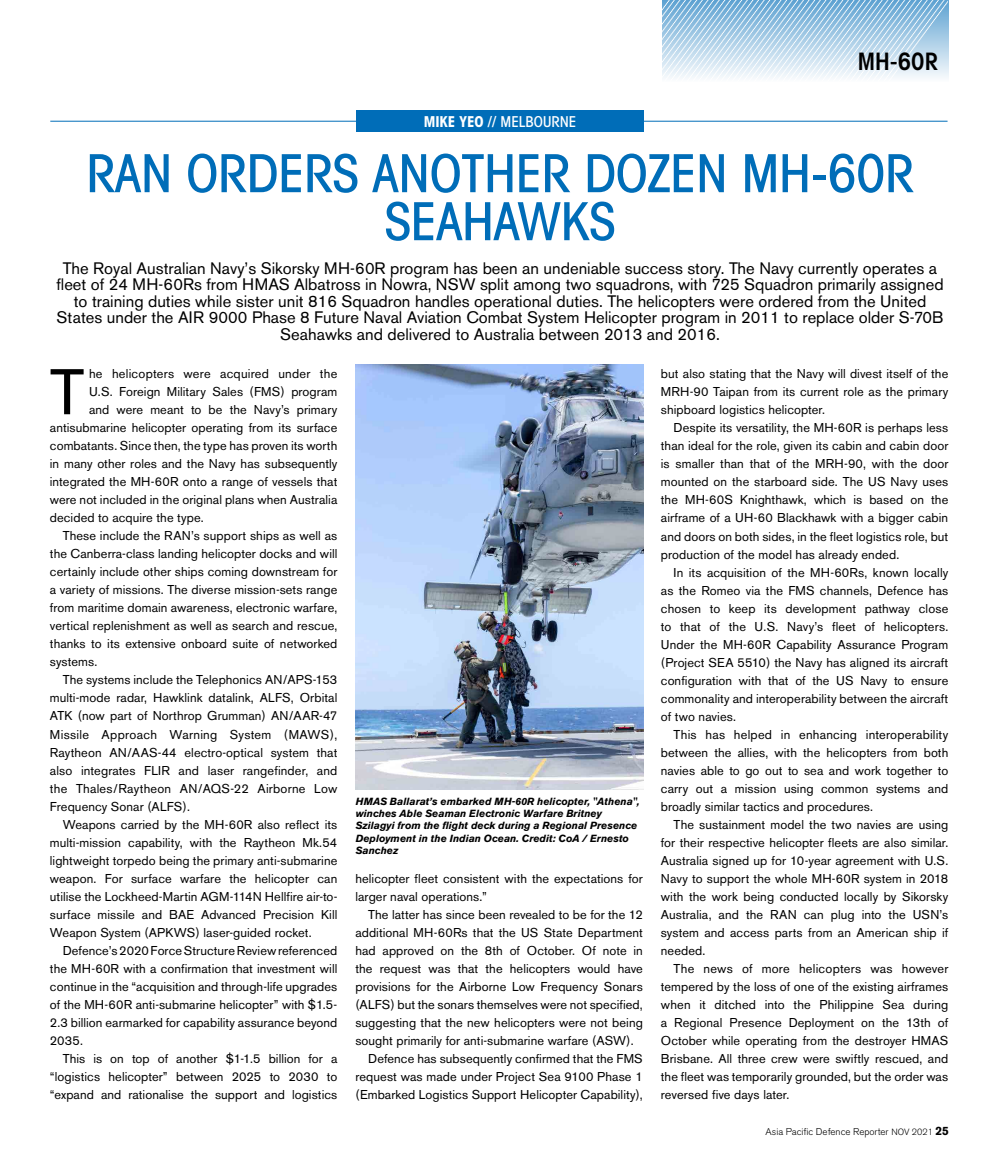
<style>
.page{position:relative;width:1000px;height:1170px;background:#fff}
.page>*{position:absolute;margin:0;border:0;box-sizing:border-box;transform-origin:0 0}
.t1{font:63.75px "Akzidenz Grotesk BE";color:#000}
.t2{font:500 condensed 52.5px/48px "Avant Garde";letter-spacing:-.01em;color:#006db8;text-align:center}
.t3{font:600 condensed 24px "Avant Garde";color:#000}
.t4{font:16.5px/16.5px "Akzidenz Grotesk BE";color:#000;text-align:center}
.t5{font:500 condensed 15px "Avant Garde";color:#fff}
.t6{font:12.75px/18px "Akzidenz Grotesk BE";letter-spacing:.005em;color:#000;text-align:justify}
.t7{font:12.75px "Akzidenz Grotesk BE";letter-spacing:.025em;color:#000}
.t8{font:italic 700 10.35px/12.3px "Akzidenz Grotesk BE";color:#000}
.t9{font:300 9.75px "Akzidenz Grotesk BE";color:#000}
.s1{font-weight:700}
.s2{font-size:9px}
.s3{font-weight:700;font-size:12px}
</style>
<div class="page">
<hr style="left:50px;top:121px;width:897px;height:1px;background:#006db8">
<div style="left:357px;top:111px;width:287px;height:21px;background:#006db8"></div>
<img style="left:356px;top:364px;width:287px;height:425px">
<svg style="left:662px;top:0;width:285px;height:78px;background:#b7d5ea"></svg>
<h3 class="t3" style="left:857px;top:46px;width:82px">MH-60R</h3>
<p class="t5" style="left:423px;top:112px;width:154px"><span class="s1">MIKE YEO</span> // MELBOURNE</p>
<h2 class="t2" style="left:86px;top:148px;width:829px">RAN ORDERS ANOTHER DOZEN MH-60R<br>SEAHAWKS</h2>
<p class="t4" style="left:56px;top:260px;width:888px">The Royal Australian Navy’s Sikorsky MH-60R program has been an undeniable success story. The Navy currently operates a fleet of 24 MH-60Rs from HMAS Albatross in Nowra, NSW split among two squadrons, with 725 Squadron primarily assigned to training duties while sister unit 816 Squadron handles operational duties. The helicopters were ordered from the United States under the AIR 9000 Phase 8 Future Naval Aviation Combat System Helicopter program in 2011 to replace older S-70B Seahawks and delivered to Australia between 2013 and 2016.</p>
<h1 class="t1" style="left:50px;top:354px;width:36px">T</h1>
<p class="t6" style="left:89px;top:365px;width:250px">he helicopters were acquired under the</p>
<p class="t6" style="left:660px;top:365px;width:289px">but also stating that the Navy will divest itself of the MRH-90 Taipan from its current role as the primary shipboard logistics helicopter.</p>
<p class="t6" style="left:660px;top:419px;width:289px;text-indent:13px">Despite its versatility, the MH-60R is perhaps less than ideal for the role, given its cabin and cabin door is smaller than that of the MRH-90, with the door mounted on the starboard side. The US Navy uses the MH-60S Knighthawk, which is based on the airframe of a UH-60 Blackhawk with a bigger cabin and doors on both sides, in the fleet logistics role, but production of the model has already ended.</p>
<p class="t6" style="left:660px;top:563px;width:289px;text-indent:13px">In its acquisition of the MH-60Rs, known locally as the Romeo via the FMS channels, Defence has chosen to keep its development pathway close to that of the U.S. Navy’s fleet of helicopters.<br>Under the MH-60R Capability Assurance Program (Project SEA 5510) the Navy has aligned its aircraft configuration with that of the US Navy to ensure commonality and interoperability between the aircraft of two navies.</p>
<p class="t6" style="left:660px;top:725px;width:289px;text-indent:13px">This has helped in enhancing interoperability between the allies, with the helicopters from both navies able to go out to sea and work together to carry out a mission using common systems and broadly similar tactics and procedures.</p>
<p class="t6" style="left:660px;top:815px;width:289px;text-indent:13px">The sustainment model the two navies are using for their respective helicopter fleets are also similar.<br>Australia signed up for 10-year agreement with U.S.<br>Navy to support the whole MH-60R system in 2018 with the work being conducted locally by Sikorsky Australia, and the RAN can plug into the USN’s system and access parts from an American ship if needed.</p>
<p class="t6" style="left:660px;top:959px;width:289px;text-indent:13px">The news of more helicopters was however tempered by the loss of one of the existing airframes when it ditched into the Philippine Sea during a Regional Presence Deployment on the 13th of October while operating from the destroyer HMAS Brisbane. All three crew were swiftly rescued, and the fleet was temporarily grounded, but the order was reversed five days later.</p>
<p class="t6" style="left:89px;top:383px;width:250px">U.S. Foreign Military Sales (FMS) program</p>
<p class="t6" style="left:89px;top:401px;width:250px">and were meant to be the Navy’s primary</p>
<p class="t6" style="left:50px;top:419px;width:289px">antisubmarine helicopter operating from its surface</p>
<p class="t6" style="left:50px;top:437px;width:289px">combatants. Since then, the type has proven its worth</p>
<p class="t6" style="left:50px;top:455px;width:289px">in many other roles and the Navy has subsequently</p>
<p class="t6" style="left:50px;top:473px;width:289px">integrated the MH-60R onto a range of vessels that</p>
<p class="t6" style="left:50px;top:491px;width:289px">were not included in the original plans when Australia</p>
<p class="t6" style="left:50px;top:509px;width:155px">decided to acquire the type.</p>
<p class="t6" style="left:63px;top:527px;width:276px">These include the RAN’s support ships as well as</p>
<p class="t6" style="left:50px;top:545px;width:289px">the Canberra-class landing helicopter docks and will</p>
<p class="t6" style="left:50px;top:563px;width:289px">certainly include other ships coming downstream for</p>
<p class="t6" style="left:50px;top:581px;width:289px">a variety of missions. The diverse mission-sets range</p>
<p class="t6" style="left:50px;top:599px;width:289px">from maritime domain awareness, electronic warfare,</p>
<p class="t6" style="left:50px;top:617px;width:289px">vertical replenishment as well as search and rescue,</p>
<p class="t6" style="left:50px;top:635px;width:289px">thanks to its extensive onboard suite of networked</p>
<p class="t6" style="left:50px;top:653px;width:49px">systems.</p>
<p class="t6" style="left:63px;top:671px;width:276px">The systems include the Telephonics AN/APS-153</p>
<p class="t6" style="left:50px;top:689px;width:289px">multi-mode radar, Hawklink datalink, ALFS, Orbital</p>
<p class="t6" style="left:50px;top:707px;width:289px">ATK (now part of Northrop Grumman) AN/AAR-47</p>
<p class="t7" style="left:50px;top:726px;width:289px">Missile Approach Warning System (MAWS),</p>
<p class="t6" style="left:50px;top:743px;width:289px">Raytheon AN/AAS-44 electro-optical system that</p>
<p class="t6" style="left:50px;top:761px;width:289px">also integrates FLIR and laser rangefinder, and</p>
<p class="t6" style="left:50px;top:779px;width:289px">the Thales/Raytheon AN/AQS-22 Airborne Low</p>
<p class="t6" style="left:50px;top:797px;width:142px">Frequency Sonar (ALFS).</p>
<p class="t6" style="left:63px;top:815px;width:276px">Weapons carried by the MH-60R also reflect its</p>
<p class="t6" style="left:50px;top:833px;width:289px">multi-mission capability, with the Raytheon Mk.54</p>
<p class="t6" style="left:50px;top:851px;width:289px">lightweight torpedo being the primary anti-submarine</p>
<p class="t6" style="left:50px;top:869px;width:289px">weapon. For surface warfare the helicopter can</p>
<p class="t6" style="left:50px;top:887px;width:289px">utilise the Lockheed-Martin AGM-114N Hellfire air-to-</p>
<p class="t6" style="left:50px;top:905px;width:289px">surface missile and BAE Advanced Precision Kill</p>
<p class="t6" style="left:50px;top:923px;width:263px">Weapon System (APKWS) laser-guided rocket.</p>
<p class="t6" style="left:63px;top:941px;width:276px">Defence’s 2020 Force Structure Review referenced</p>
<p class="t6" style="left:50px;top:959px;width:289px">the MH-60R with a confirmation that investment will</p>
<p class="t6" style="left:50px;top:977px;width:289px">continue in the “acquisition and through-life upgrades</p>
<p class="t6" style="left:50px;top:995px;width:289px">of the MH-60R anti-submarine helicopter” with $1.5-</p>
<p class="t6" style="left:50px;top:1013px;width:289px">2.3 billion earmarked for capability assurance beyond</p>
<p class="t6" style="left:50px;top:1031px;width:34px">2035.</p>
<p class="t6" style="left:63px;top:1049px;width:276px">This is on top of another $1-1.5 billion for a</p>
<p class="t6" style="left:50px;top:1067px;width:289px">“logistics helicopter” between 2025 to 2030 to</p>
<p class="t6" style="left:50px;top:1085px;width:289px">“expand and rationalise the support and logistics</p>
<p class="t8" style="left:355px;top:794px;width:285px">HMAS Ballarat’s embarked MH-60R helicopter, "Athena", winches Able Seaman Electronic Warfare Britney Szilagyi from the flight deck during a Regional Presence Deployment in the Indian Ocean. Credit: CoA / Ernesto Sanchez</p>
<p class="t6" style="left:355px;top:869px;width:289px">helicopter fleet consistent with the expectations for larger naval operations.”</p>
<p class="t6" style="left:368px;top:905px;width:276px">The latter has since been revealed to be for the 12</p>
<p class="t6" style="left:355px;top:923px;width:289px">additional MH-60Rs that the US State Department</p>
<p class="t6" style="left:355px;top:941px;width:289px">had approved on the 8th of October. Of note in</p>
<p class="t6" style="left:355px;top:959px;width:289px">the request was that the helicopters would have</p>
<p class="t6" style="left:355px;top:977px;width:289px">provisions for the Airborne Low Frequency Sonars</p>
<p class="t6" style="left:355px;top:995px;width:289px">(ALFS) but the sonars themselves were not specified,</p>
<p class="t6" style="left:355px;top:1013px;width:289px">suggesting that the new helicopters were not being</p>
<p class="t6" style="left:355px;top:1031px;width:280px">sought primarily for anti-submarine warfare (ASW).</p>
<p class="t6" style="left:368px;top:1049px;width:276px">Defence has subsequently confirmed that the FMS</p>
<p class="t6" style="left:355px;top:1067px;width:289px">request was made under Project Sea 9100 Phase 1</p>
<p class="t6" style="left:355px;top:1085px;width:289px">(Embarked Logistics Support Helicopter Capability),</p>
<p class="t9" style="left:765px;top:1126px;width:185px">Asia Pacific Defence Reporter <span class="s2">NOV 2021</span> <span class="s3">25</span></p>
</div>
